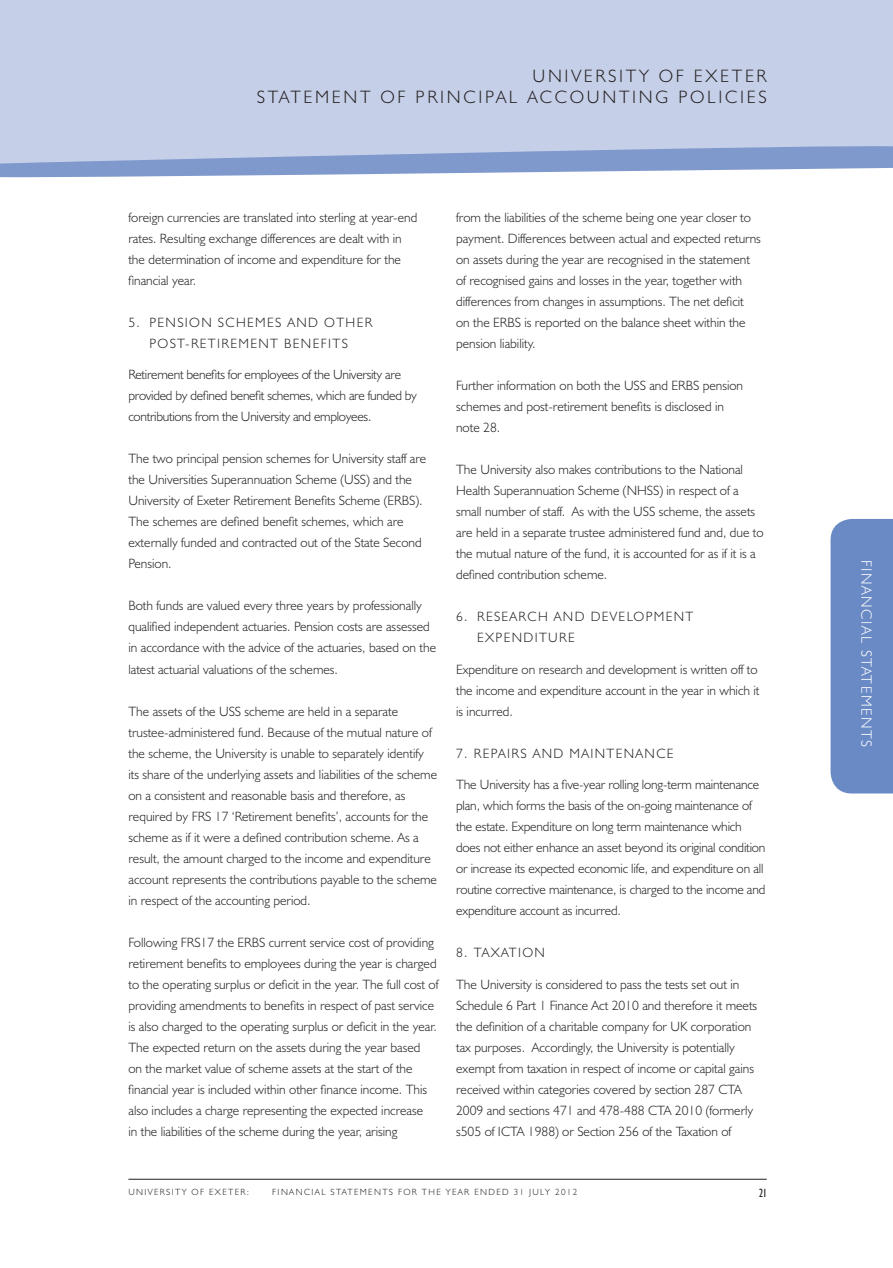
<style>
.page{position:relative;width:893px;height:1268px;background:#fff}
.page>*{position:absolute;margin:0;border:0;box-sizing:border-box;transform-origin:0 0}
.t1{font:300 18px/21.6px "Humanist 521 BT";letter-spacing:.15em;color:#231f20;text-align:right}
.t2{font:300 15px "Humanist 521 BT";letter-spacing:.1em;color:#fff}
.t3{font:300 13.5px/21px "Humanist 521 BT";color:#231f20}
.t4{font:300 13.5px/21px "Humanist 521 BT";letter-spacing:-.02em;color:#231f20}
.t5{font:300 13.5px/21px "Humanist 521 BT";letter-spacing:.1em;color:#231f20;text-align:center}
.t6{font:condensed 12px "Humanist 521 BT";color:#231f20}
.t7{font:300 9px "Humanist 521 BT";letter-spacing:.15em;color:#231f20}
</style>
<div class="page">
<div style="left:0;top:0;width:892px;height:135px;background:#c6cfe8"></div>
<svg style="left:0;top:135px;width:892px;height:43px;background:#acbcde"></svg>
<hr style="left:128px;top:1178px;width:638px;height:1px;background:#231f20">
<div style="left:830px;top:519px;width:62px;height:274px;background:#6a8ac5"></div>
<h1 class="t1" style="left:257px;top:64px;width:511px">UNIVERSITY OF EXETER<br>STATEMENT OF PRINCIPAL ACCOUNTING POLICIES</h1>
<p class="t3" style="left:128px;top:206px;width:290px">foreign currencies are translated into sterling at year-end rates. Resulting exchange differences are dealt with in the determination of income and expenditure for the financial year.</p>
<p class="t5" style="left:128px;top:311px;width:245px">5. PENSION SCHEMES AND OTHER<br>POST-RETIREMENT BENEFITS</p>
<p class="t4" style="left:128px;top:364px;width:290px">Retirement benefits for employees of the University are provided by defined benefit schemes, which are funded by contributions from the University and employees.</p>
<p class="t3" style="left:128px;top:448px;width:299px">The two principal pension schemes for University staff are the Universities Superannuation Scheme (USS) and the University of Exeter Retirement Benefits Scheme (ERBS).<br>The schemes are defined benefit schemes, which are externally funded and contracted out of the State Second Pension.</p>
<p class="t3" style="left:128px;top:595px;width:309px">Both funds are valued every three years by professionally qualified independent actuaries. Pension costs are assessed in accordance with the advice of the actuaries, based on the latest actuarial valuations of the schemes.</p>
<p class="t3" style="left:128px;top:700px;width:310px">The assets of the USS scheme are held in a separate trustee-administered fund. Because of the mutual nature of the scheme, the University is unable to separately identify its share of the underlying assets and liabilities of the scheme on a consistent and reasonable basis and therefore, as required by FRS 17 ‘Retirement benefits’, accounts for the scheme as if it were a defined contribution scheme. As a result, the amount charged to the income and expenditure account represents the contributions payable to the scheme in respect of the accounting period.</p>
<p class="t3" style="left:128px;top:931px;width:311px">Following FRS17 the ERBS current service cost of providing retirement benefits to employees during the year is charged to the operating surplus or deficit in the year. The full cost of providing amendments to benefits in respect of past service is also charged to the operating surplus or deficit in the year.<br>The expected return on the assets during the year based<br>on the market value of scheme assets at the start of the financial year is included within other finance income. This also includes a charge representing the expected increase<br>in the liabilities of the scheme during the year, arising</p>
<p class="t3" style="left:456px;top:206px;width:306px">from the liabilities of the scheme being one year closer to payment. Differences between actual and expected returns on assets during the year are recognised in the statement of recognised gains and losses in the year, together with differences from changes in assumptions. The net deficit<br>on the ERBS is reported on the balance sheet within the pension liability.</p>
<p class="t3" style="left:456px;top:374px;width:288px">Further information on both the USS and ERBS pension schemes and post-retirement benefits is disclosed in note 28.</p>
<p class="t3" style="left:456px;top:458px;width:309px">The University also makes contributions to the National Health Superannuation Scheme (NHSS) in respect of a small number of staff. As with the USS scheme, the assets are held in a separate trustee administered fund and, due to the mutual nature of the fund, it is accounted for as if it is a defined contribution scheme.</p>
<p class="t5" style="left:477px;top:605px;width:218px;text-align:left;text-indent:-21px">6. RESEARCH AND DEVELOPMENT<br>EXPENDITURE</p>
<p class="t3" style="left:456px;top:658px;width:305px">Expenditure on research and development is written off to the income and expenditure account in the year in which it is incurred.</p>
<p class="t5" style="left:456px;top:742px;width:219px">7. REPAIRS AND MAINTENANCE</p>
<p class="t3" style="left:456px;top:773px;width:311px">The University has a five-year rolling long-term maintenance plan, which forms the basis of the on-going maintenance of the estate. Expenditure on long term maintenance which does not either enhance an asset beyond its original condition or increase its expected economic life, and expenditure on all routine corrective maintenance, is charged to the income and expenditure account as incurred.</p>
<p class="t5" style="left:456px;top:941px;width:90px">8. TAXATION</p>
<p class="t3" style="left:456px;top:973px;width:302px">The University is considered to pass the tests set out in Schedule 6 Part 1 Finance Act 2010 and therefore it meets the definition of a charitable company for UK corporation tax purposes. Accordingly, the University is potentially exempt from taxation in respect of income or capital gains received within categories covered by section 287 CTA 2009 and sections 471 and 478-488 CTA 2010 (formerly s505 of ICTA 1988) or Section 256 of the Taxation of</p>
<p class="t7" style="left:128px;top:1186px;width:122px">UNIVERSITY OF EXETER:</p>
<p class="t7" style="left:272px;top:1186px;width:306px">FINANCIAL STATEMENTS FOR THE YEAR ENDED 31 JULY 2012</p>
<p class="t6" style="left:758px;top:1186px;width:9px">21</p>
<p class="t2" style="left:875px;top:560px;width:188px;rotate:90deg">FINANCIAL STATEMENTS</p>
</div>
